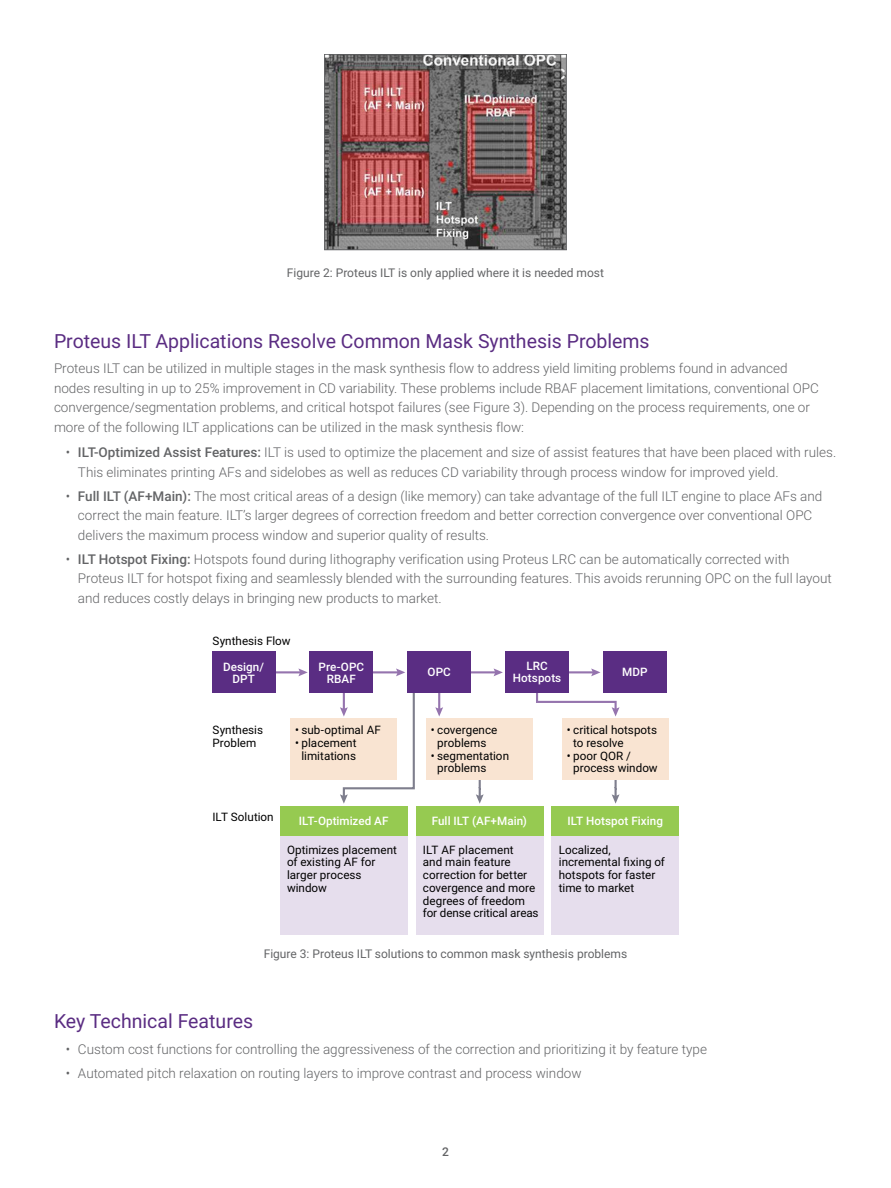
<style>
.page{position:relative;width:891px;height:1188px;background:#fff}
.page>*{position:absolute;margin:0;border:0;box-sizing:border-box;transform-origin:0 0}
.HEADING_1{font:19.5px "Roboto";color:#5a2c82}
.BODY_COPY{font:300 13.5px/19.5px "Roboto";color:#636466}
.FIGURE_CAPTION{font:12px "Roboto";color:#636466}
.t1{font:500 12px "Roboto";color:#636466}
.t2{font:11.7px/12.8px "Roboto";color:#000}
.t3{font:500 11.7px/12.8px "Roboto";letter-spacing:.005em;color:#fff;text-align:center}
.s1{font-weight:500}
</style>
<div class="page">
<img style="left:326px;top:56px;width:239px;height:192px">
<div style="left:324px;top:54px;width:243px;height:196px;border:1px solid #636466"></div>
<hr style="left:275px;top:671px;width:26px;height:2px;background:#9574ae">
<svg style="left:298px;top:668px;width:10px;height:8px"></svg>
<hr style="left:470px;top:671px;width:27px;height:2px;background:#9574ae">
<svg style="left:494px;top:668px;width:9px;height:8px"></svg>
<div style="left:212px;top:652px;width:63px;height:41px;background:#5a2d83"></div>
<hr style="left:438px;top:683px;width:2px;height:27px;background:#9574ae">
<svg style="left:435px;top:707px;width:8px;height:10px"></svg>
<svg style="left:340px;top:668px;width:75px;height:136px"></svg>
<hr style="left:479px;top:749px;width:2px;height:48px;background:#7e7e8d">
<svg style="left:476px;top:794px;width:8px;height:10px"></svg>
<hr style="left:615px;top:749px;width:2px;height:48px;background:#7e7e8d">
<svg style="left:612px;top:794px;width:8px;height:10px"></svg>
<svg style="left:536px;top:668px;width:84px;height:49px"></svg>
<div style="left:310px;top:652px;width:63px;height:41px;background:#5a2d83"></div>
<div style="left:407px;top:652px;width:64px;height:41px;background:#5a2d83"></div>
<div style="left:505px;top:652px;width:64px;height:41px;background:#5a2d83"></div>
<div style="left:603px;top:652px;width:64px;height:41px;background:#5a2d83"></div>
<div style="left:291px;top:719px;width:106px;height:61px;background:#f9e4d2"></div>
<div style="left:562px;top:719px;width:107px;height:61px;background:#f9e4d2"></div>
<div style="left:427px;top:719px;width:106px;height:61px;background:#f9e4d2"></div>
<div style="left:280px;top:806px;width:127px;height:128px;background:#e6deed"></div>
<div style="left:552px;top:806px;width:127px;height:128px;background:#e6deed"></div>
<div style="left:416px;top:806px;width:127px;height:128px;background:#e6deed"></div>
<div style="left:280px;top:806px;width:127px;height:29px;background:#96ca51"></div>
<div style="left:416px;top:806px;width:127px;height:29px;background:#96ca51"></div>
<div style="left:552px;top:806px;width:127px;height:29px;background:#96ca51"></div>
<p class="FIGURE_CAPTION" style="left:287px;top:264px;width:319px">Figure 2: Proteus ILT is only applied where it is needed most</p>
<p class="HEADING_1" style="left:54px;top:327px;width:597px">Proteus ILT Applications Resolve Common Mask Synthesis Problems</p>
<p class="BODY_COPY" style="left:54px;top:358px;width:766px">Proteus ILT can be utilized in multiple stages in the mask synthesis flow to address yield limiting problems found in advanced nodes resulting in up to 25% improvement in CD variability. These problems include RBAF placement limitations, conventional OPC convergence/segmentation problems, and critical hotspot failures (see Figure 3). Depending on the process requirements, one or more of the following ILT applications can be utilized in the mask synthesis flow:</p>
<p class="BODY_COPY" style="left:78px;top:442px;width:760px;text-indent:-12px">• <span class="s1">ILT-Optimized Assist Features:</span> ILT is used to optimize the placement and size of assist features that have been placed with rules.<br>This eliminates printing AFs and sidelobes as well as reduces CD variability through process window for improved yield.</p>
<p class="BODY_COPY" style="left:78px;top:486px;width:746px;text-indent:-12px">• <span class="s1">Full ILT (AF+Main):</span> The most critical areas of a design (like memory) can take advantage of the full ILT engine to place AFs and correct the main feature. ILT’s larger degrees of correction freedom and better correction convergence over conventional OPC delivers the maximum process window and superior quality of results.</p>
<p class="BODY_COPY" style="left:78px;top:549px;width:755px;text-indent:-12px">• <span class="s1">ILT Hotspot Fixing:</span> Hotspots found during lithography verification using Proteus LRC can be automatically corrected with<br>Proteus ILT for hotspot fixing and seamlessly blended with the surrounding features. This avoids rerunning OPC on the full layout and reduces costly delays in bringing new products to market.</p>
<p class="t2" style="left:212px;top:634px;width:80px">Synthesis Flow</p>
<p class="t3" style="left:223px;top:660px;width:42px">Design/<br>DPT</p>
<p class="t3" style="left:319px;top:660px;width:47px">Pre-OPC<br>RBAF</p>
<p class="t3" style="left:428px;top:665px;width:25px">OPC</p>
<p class="t3" style="left:513px;top:659px;width:50px">LRC<br>Hotspots</p>
<p class="t3" style="left:622px;top:665px;width:27px">MDP</p>
<p class="t2" style="left:212px;top:723px;width:52px">Synthesis<br>Problem</p>
<p class="t2" style="left:295px;top:723px;width:87px">• sub-optimal AF</p>
<p class="t2" style="left:295px;top:736px;width:63px;text-align:center">• placement limitations</p>
<p class="t2" style="left:431px;top:723px;width:68px;text-align:center">• covergence problems</p>
<p class="t2" style="left:437px;top:749px;width:73px;text-indent:-6px">• segmentation problems</p>
<p class="t2" style="left:573px;top:723px;width:85px;text-indent:-6px">• critical hotspots to resolve</p>
<p class="t2" style="left:573px;top:749px;width:86px;text-indent:-6px">• poor QOR / process window</p>
<p class="t2" style="left:212px;top:810px;width:63px">ILT Solution</p>
<p class="t3" style="left:299px;top:814px;width:91px">ILT-Optimized AF</p>
<p class="t3" style="left:432px;top:814px;width:97px">Full ILT (AF+Main)</p>
<p class="t3" style="left:567px;top:814px;width:97px">ILT Hotspot Fixing</p>
<p class="t2" style="left:287px;top:843px;width:111px">Optimizes placement of existing AF for larger process window</p>
<p class="t2" style="left:559px;top:843px;width:108px">Localized, incremental fixing of hotspots for faster time to market</p>
<p class="t2" style="left:423px;top:843px;width:117px">ILT AF placement<br>and main feature correction for better covergence and more degrees of freedom for dense critical areas</p>
<p class="FIGURE_CAPTION" style="left:264px;top:945px;width:365px">Figure 3: Proteus ILT solutions to common mask synthesis problems</p>
<p class="HEADING_1" style="left:54px;top:1008px;width:201px">Key Technical Features</p>
<p class="BODY_COPY" style="left:66px;top:1039px;width:643px">• Custom cost functions for controlling the aggressiveness of the correction and prioritizing it by feature type</p>
<p class="BODY_COPY" style="left:66px;top:1063px;width:517px">• Automated pitch relaxation on routing layers to improve contrast and process window</p>
<p class="t1" style="left:442px;top:1144px;width:8px">2</p>
</div>
